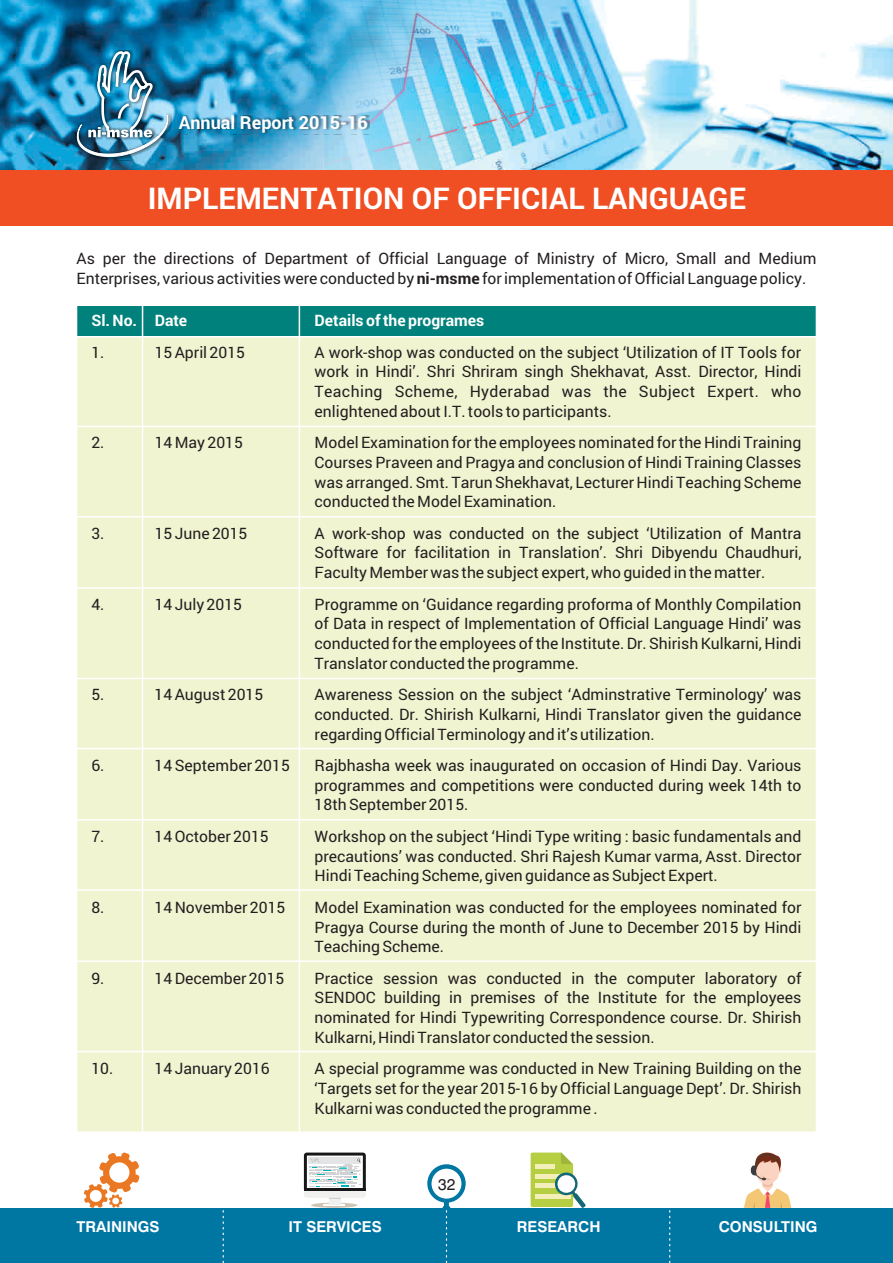
<style>
.page{position:relative;width:893px;height:1263px;background:#fff}
.page>*{position:absolute;margin:0;border:0;box-sizing:border-box;transform-origin:0 0}
.t1{font:700 30px "Roboto";color:#fff}
.t2{font:700 18px "Roboto";color:#fff}
.t3{font:15.75px/19.6px "Roboto";color:#231f20;text-align:justify}
.t4{font:700 15.75px "Roboto";color:#fff}
.t5{font:15.75px "Swiss 721 BT";color:#231f20}
.t6{font:700 15px "Swiss 721 BT";color:#fff}
.s1{font-weight:700}
</style>
<div class="page">
<div style="left:77px;top:306px;width:739px;height:29px;background:#00817b"></div>
<div style="left:77px;top:335px;width:739px;height:797px;background:#f0f4d1"></div>
<img style="left:0;top:0;width:324px;height:170px">
<img style="left:324px;top:0;width:569px;height:170px">
<div style="left:0;top:170px;width:893px;height:56px;background:#f04f23"></div>
<div style="left:180px;top:115px;width:189px;height:19px;background:#231f20;opacity:.39"></div>
<div style="left:75px;top:50px;width:96px;height:110px;background:#231f20;opacity:.74"></div>
<img style="left:76px;top:51px;width:92px;height:107px">
<div style="left:0;top:1208px;width:893px;height:55px;background:#0076a3"></div>
<svg style="left:223px;top:1210px;width:1px;height:53px"></svg>
<svg style="left:84px;top:1152px;width:56px;height:56px"></svg>
<div style="left:311px;top:1202px;width:46px;height:6px;background:#cdc4b4;border-radius:50%"></div>
<svg style="left:304px;top:1152px;width:62px;height:54px"></svg>
<svg style="left:744px;top:1152px;width:47px;height:56px"></svg>
<svg style="left:531px;top:1152px;width:55px;height:56px"></svg>
<hr style="left:535px;top:1164px;width:20px;height:4px;background:#f4eeb9">
<svg style="left:669px;top:1210px;width:1px;height:53px"></svg>
<svg style="left:427px;top:1164px;width:39px;height:99px"></svg>
<hr style="left:77px;top:426px;width:739px;height:1px;background:#fff">
<hr style="left:77px;top:516px;width:739px;height:2px;background:#fff">
<hr style="left:77px;top:587px;width:739px;height:2px;background:#fff">
<hr style="left:77px;top:678px;width:739px;height:1px;background:#fff">
<hr style="left:77px;top:748px;width:739px;height:1px;background:#fff">
<hr style="left:77px;top:819px;width:739px;height:1px;background:#fff">
<hr style="left:77px;top:889px;width:739px;height:2px;background:#fff">
<hr style="left:77px;top:960px;width:739px;height:2px;background:#fff">
<hr style="left:77px;top:1051px;width:739px;height:1px;background:#fff">
<hr style="left:142px;top:306px;width:1px;height:826px;background:#fff">
<hr style="left:299px;top:306px;width:1px;height:826px;background:#fff">
<p class="t2" style="left:179px;top:110px;width:190px">Annual Report 2015-16</p>
<h1 class="t1" style="left:148px;top:177px;width:600px">IMPLEMENTATION OF OFFICIAL LANGUAGE</h1>
<p class="t3" style="left:77px;top:248px;width:741px">As per the directions of Department of Official Language of Ministry of Micro, Small and Medium<br>Enterprises, various activities were conducted by <span class="s1">ni-msme</span> for implementation of Official Language policy.</p>
<p class="t4" style="left:91px;top:309px;width:97px">Sl. No. Date</p>
<p class="t4" style="left:315px;top:309px;width:171px">Details of the programes</p>
<p class="t3" style="left:91px;top:342px;width:15px">1.</p>
<p class="t3" style="left:155px;top:342px;width:92px">15 April 2015</p>
<p class="t3" style="left:315px;top:342px;width:488px">A work-shop was conducted on the subject ‘Utilization of IT Tools for work in Hindi’. Shri Shriram singh Shekhavat, Asst. Director, Hindi Teaching Scheme, Hyderabad was the Subject Expert. who enlightened about I.T. tools to participants.</p>
<p class="t3" style="left:91px;top:432px;width:15px">2.</p>
<p class="t3" style="left:155px;top:432px;width:90px">14 May 2015</p>
<p class="t3" style="left:315px;top:432px;width:488px">Model Examination for the employees nominated for the Hindi Training Courses Praveen and Pragya and conclusion of Hindi Training Classes was arranged. Smt. Tarun Shekhavat, Lecturer Hindi Teaching Scheme conducted the Model Examination.</p>
<p class="t3" style="left:91px;top:523px;width:15px">3.</p>
<p class="t3" style="left:155px;top:523px;width:94px">15 June 2015</p>
<p class="t3" style="left:315px;top:523px;width:488px">A work-shop was conducted on the subject ‘Utilization of Mantra Software for facilitation in Translation’. Shri Dibyendu Chaudhuri, Faculty Member was the subject expert, who guided in the matter.</p>
<p class="t3" style="left:91px;top:594px;width:15px">4.</p>
<p class="t3" style="left:155px;top:594px;width:89px">14 July 2015</p>
<p class="t3" style="left:315px;top:594px;width:488px">Programme on ‘Guidance regarding proforma of Monthly Compilation of Data in respect of Implementation of Official Language Hindi’ was conducted for the employees of the Institute. Dr. Shirish Kulkarni, Hindi Translator conducted the programme.</p>
<p class="t3" style="left:91px;top:684px;width:15px">5.</p>
<p class="t3" style="left:155px;top:684px;width:110px">14 August 2015</p>
<p class="t3" style="left:315px;top:684px;width:488px">Awareness Session on the subject ‘Adminstrative Terminology’ was conducted. Dr. Shirish Kulkarni, Hindi Translator given the guidance regarding Official Terminology and it’s utilization.</p>
<p class="t3" style="left:91px;top:755px;width:15px">6.</p>
<p class="t3" style="left:155px;top:755px;width:137px">14 September 2015</p>
<p class="t3" style="left:315px;top:755px;width:488px">Rajbhasha week was inaugurated on occasion of Hindi Day. Various programmes and competitions were conducted during week 14th to 18th September 2015.</p>
<p class="t3" style="left:91px;top:826px;width:15px">7.</p>
<p class="t3" style="left:155px;top:826px;width:116px">14 October 2015</p>
<p class="t3" style="left:315px;top:826px;width:488px">Workshop on the subject ‘Hindi Type writing : basic fundamentals and precautions’ was conducted. Shri Rajesh Kumar varma, Asst. Director Hindi Teaching Scheme, given guidance as Subject Expert.</p>
<p class="t3" style="left:91px;top:897px;width:15px">8.</p>
<p class="t3" style="left:155px;top:897px;width:132px">14 November 2015</p>
<p class="t3" style="left:315px;top:897px;width:488px">Model Examination was conducted for the employees nominated for Pragya Course during the month of June to December 2015 by Hindi Teaching Scheme.</p>
<p class="t3" style="left:91px;top:968px;width:15px">9.</p>
<p class="t3" style="left:155px;top:968px;width:131px">14 December 2015</p>
<p class="t3" style="left:315px;top:968px;width:488px">Practice session was conducted in the computer laboratory of SENDOC building in premises of the Institute for the employees nominated for Hindi Typewriting Correspondence course. Dr. Shirish Kulkarni, Hindi Translator conducted the session.</p>
<p class="t3" style="left:91px;top:1058px;width:23px">10.</p>
<p class="t3" style="left:155px;top:1058px;width:117px">14 January 2016</p>
<p class="t3" style="left:315px;top:1058px;width:488px">A special programme was conducted in New Training Building on the ‘Targets set for the year 2015-16 by Official Language Dept’. Dr. Shirish Kulkarni was conducted the programme .</p>
<p class="t5" style="left:438px;top:1178px;width:19px">32</p>
<p class="t6" style="left:77px;top:1220px;width:85px">TRAININGS</p>
<p class="t6" style="left:289px;top:1220px;width:95px">IT SERVICES</p>
<p class="t6" style="left:517px;top:1220px;width:85px">RESEARCH</p>
<p class="t6" style="left:719px;top:1220px;width:100px">CONSULTING</p>
</div>
